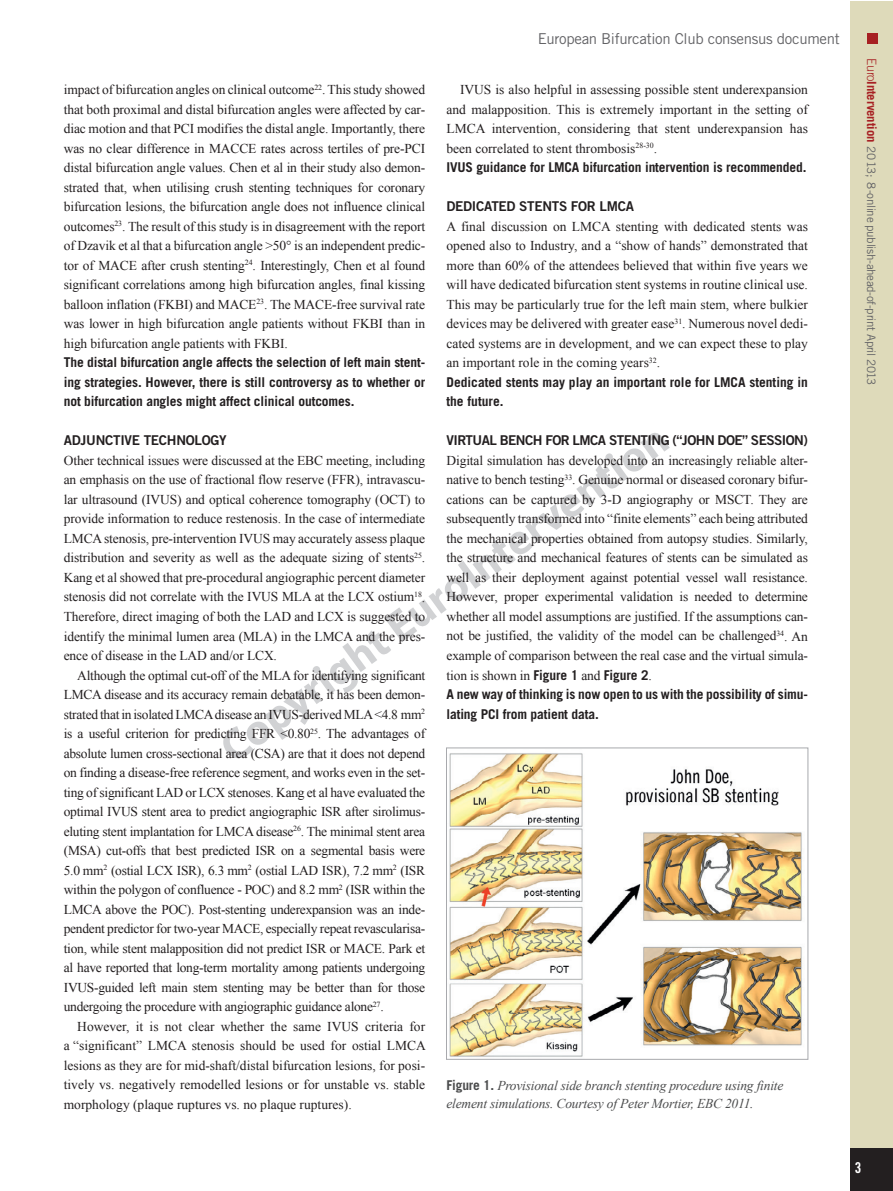
<style>
.page{position:relative;width:893px;height:1191px;background:#fff}
.page>*{position:absolute;margin:0;border:0;box-sizing:border-box;transform-origin:0 0}
.t1{font:15px "Trade Gothic LT Std";letter-spacing:-.02em;color:#636366}
.t2{font:15px "Trade Gothic LT Std Bd Cn 20";color:#fff}
.t3{font:13.5px/19.5px "Times New Roman";letter-spacing:-.01em;color:#231f20;text-align:justify}
.t4{font:700 13.5px/19.5px "Trade Gothic LT Std";letter-spacing:-.01em;color:#231f20}
.t5{font:italic 13.5px/18px "Times New Roman";letter-spacing:-.015em;color:#4b4c4d}
.t6{font:13.5px "Trade Gothic LT Std Bd 2";letter-spacing:-.04em;color:#231f20}
.t7{font:13.5px "Trade Gothic LT Std Bd 2";letter-spacing:-.02em;color:#231f20}
.t8{font:11.7px "Trade Gothic LT Std";letter-spacing:-.03em;color:#636366}
.s1{font-family:"Trade Gothic LT Std";font-weight:700}
.s2{font-family:"Trade Gothic LT Std";font-weight:700;font-style:normal}
.s3{font-weight:300;font-size:12.75px;color:#a72023}
.s4{font-weight:700;font-size:12.75px;color:#a72023}
</style>
<div class="page">
<svg style="left:223px;top:433px;width:447px;height:325px"></svg>
<div style="left:850px;top:1px;width:42px;height:1190px;background:#dedaba"></div>
<div style="left:850px;top:1148px;width:42px;height:43px;background:#231f20"></div>
<div style="left:867px;top:34px;width:11px;height:10px;background:#a72023"></div>
<img style="left:448px;top:749px;width:354px;height:308px">
<div style="left:446px;top:747px;width:362px;height:312px;border:1px solid #a8a9ad"></div>
<p class="t3" style="left:64px;top:80px;width:363px">impact of bifurcation angles on clinical outcome<sup>22</sup>. This study showed that both proximal and distal bifurcation angles were affected by car-- diac motion and that PCI modifies the distal angle. Importantly, there was no clear difference in MACCE rates across tertiles of pre--PCI distal bifurcation angle values. Chen et al in their study also demon-- strated that, when utilising crush stenting techniques for coronary bifurcation lesions, the bifurcation angle does not influence clinical outcomes<sup>23</sup>. The result of this study is in disagreement with the report of Dzavik et al that a bifurcation angle &gt;50° is an independent predic-- tor of MACE after crush stenting<sup>24</sup>. Interestingly, Chen et al found significant correlations among high bifurcation angles, final kissing balloon inflation (FKBI) and MACE<sup>23</sup>. The MACE--free survival rate was lower in high bifurcation angle patients without FKBI than in high bifurcation angle patients with FKBI.</p>
<p class="t4" style="left:64px;top:352px;width:363px;text-align:justify">The distal bifurcation angle affects the selection of left main stent&shy;ing strategies. However, there is still controversy as to whether or not bifurcation angles might affect clinical outcomes.</p>
<p class="t7" style="left:64px;top:432px;width:164px">ADJUNCTIVE TECHNOLOGY</p>
<p class="t3" style="left:64px;top:450px;width:363px">Other technical issues were discussed at the EBC meeting, including an emphasis on the use of fractional flow reserve (FFR), intravascu-- lar ultrasound (IVUS) and optical coherence tomography (OCT) to provide information to reduce restenosis. In the case of intermediate LMCA stenosis, pre--intervention IVUS may accurately assess plaque distribution and severity as well as the adequate sizing of stents<sup>25</sup>.<br>Kang et al showed that pre--procedural angiographic percent diameter stenosis did not correlate with the IVUS MLA at the LCX ostium<sup>18</sup>.<br>Therefore, direct imaging of both the LAD and LCX is suggested to identify the minimal lumen area (MLA) in the LMCA and the pres-- ence of disease in the LAD and/or LCX.</p>
<p class="t3" style="left:64px;top:665px;width:363px;text-indent:14px">Although the optimal cut--off of the MLA for identifying significant LMCA disease and its accuracy remain debatable, it has been demon-- strated that in isolated LMCA disease an IVUS--derived MLA &lt;4.8 mm<sup>2 </sup>is a useful criterion for predicting FFR &lt;0.80<sup>25</sup>. The advantages of absolute lumen cross--sectional area (CSA) are that it does not depend on finding a disease--free reference segment, and works even in the set-- ting of significant LAD or LCX stenoses. Kang et al have evaluated the optimal IVUS stent area to predict angiographic ISR after sirolimus-- eluting stent implantation for LMCA disease<sup>26</sup>. The minimal stent area (MSA) cut--offs that best predicted ISR on a segmental basis were 5.0 mm<sup>2</sup> (ostial LCX ISR), 6.3 mm<sup>2</sup> (ostial LAD ISR), 7.2 mm<sup>2</sup> (ISR within the polygon of confluence -- POC) and 8.2 mm<sup>2</sup> (ISR within the LMCA above the POC). Post--stenting underexpansion was an inde-- pendent predictor for two--year MACE, especially repeat revascularisa-- tion, while stent malapposition did not predict ISR or MACE. Park et al have reported that long--term mortality among patients undergoing IVUS--guided left main stem stenting may be better than for those undergoing the procedure with angiographic guidance alone<sup>27</sup>.</p>
<p class="t3" style="left:64px;top:1016px;width:364px;text-indent:14px">However, it is not clear whether the same IVUS criteria for a “significant” LMCA stenosis should be used for ostial LMCA lesions as they are for mid--shaft/distal bifurcation lesions, for posi-- tively vs. negatively remodelled lesions or for unstable vs. stable morphology (plaque ruptures vs. no plaque ruptures).</p>
<p class="t1" style="left:538px;top:30px;width:304px">European Bifurcation Club consensus document</p>
<p class="t3" style="left:446px;top:80px;width:363px;text-indent:14px">IVUS is also helpful in assessing possible stent underexpansion and malapposition. This is extremely important in the setting of LMCA intervention, considering that stent underexpansion has been correlated to stent thrombosis<sup>28--30</sup>.</p>
<p class="t4" style="left:446px;top:158px;width:361px">IVUS guidance for LMCA bifurcation intervention is recommended.</p>
<p class="t7" style="left:446px;top:198px;width:189px">DEDICATED STENTS FOR LMCA</p>
<p class="t3" style="left:446px;top:216px;width:363px">A final discussion on LMCA stenting with dedicated stents was opened also to Industry, and a “show of hands” demonstrated that more than 60% of the attendees believed that within five years we will have dedicated bifurcation stent systems in routine clinical use.<br>This may be particularly true for the left main stem, where bulkier devices may be delivered with greater ease<sup>31</sup>. Numerous novel dedi-- cated systems are in development, and we can expect these to play an important role in the coming years<sup>32</sup>.</p>
<p class="t4" style="left:446px;top:372px;width:363px">Dedicated stents may play an important role for LMCA stenting in the future.</p>
<p class="t6" style="left:446px;top:432px;width:363px">VIRTUAL BENCH FOR LMCA STENTING (“JOHN DOE” SESSION)</p>
<p class="t3" style="left:446px;top:450px;width:363px">Digital simulation has developed into an increasingly reliable alter-- native to bench testing<sup>33</sup>. Genuine normal or diseased coronary bifur-- cations can be captured by 3--D angiography or MSCT. They are subsequently transformed into “finite elements” each being attributed the mechanical properties obtained from autopsy studies. Similarly, the structure and mechanical features of stents can be simulated as well as their deployment against potential vessel wall resistance.<br>However, proper experimental validation is needed to determine whether all model assumptions are justified. If the assumptions can-- not be justified, the validity of the model can be challenged<sup>34</sup>. An example of comparison between the real case and the virtual simula-- tion is shown in <span class="s1">Figure 1</span> and <span class="s1">Figure 2</span>.</p>
<p class="t4" style="left:446px;top:684px;width:363px">A new way of thinking is now open to us with the possibility of simu&shy;lating PCI from patient data.</p>
<p class="t5" style="left:446px;top:1077px;width:338px"><span class="s2">Figure 1.</span> Provisional side branch stenting procedure using finite element simulations. Courtesy of Peter Mortier, EBC 2011.</p>
<p class="t8" style="left:878px;top:58px;width:328px;rotate:90deg"><span class="s3">Euro</span><span class="s4">Intervention</span> 2013; 8-online publish-ahead-of-print April 2013</p>
<p class="t2" style="left:855px;top:1158px;width:8px">3</p>
</div>
